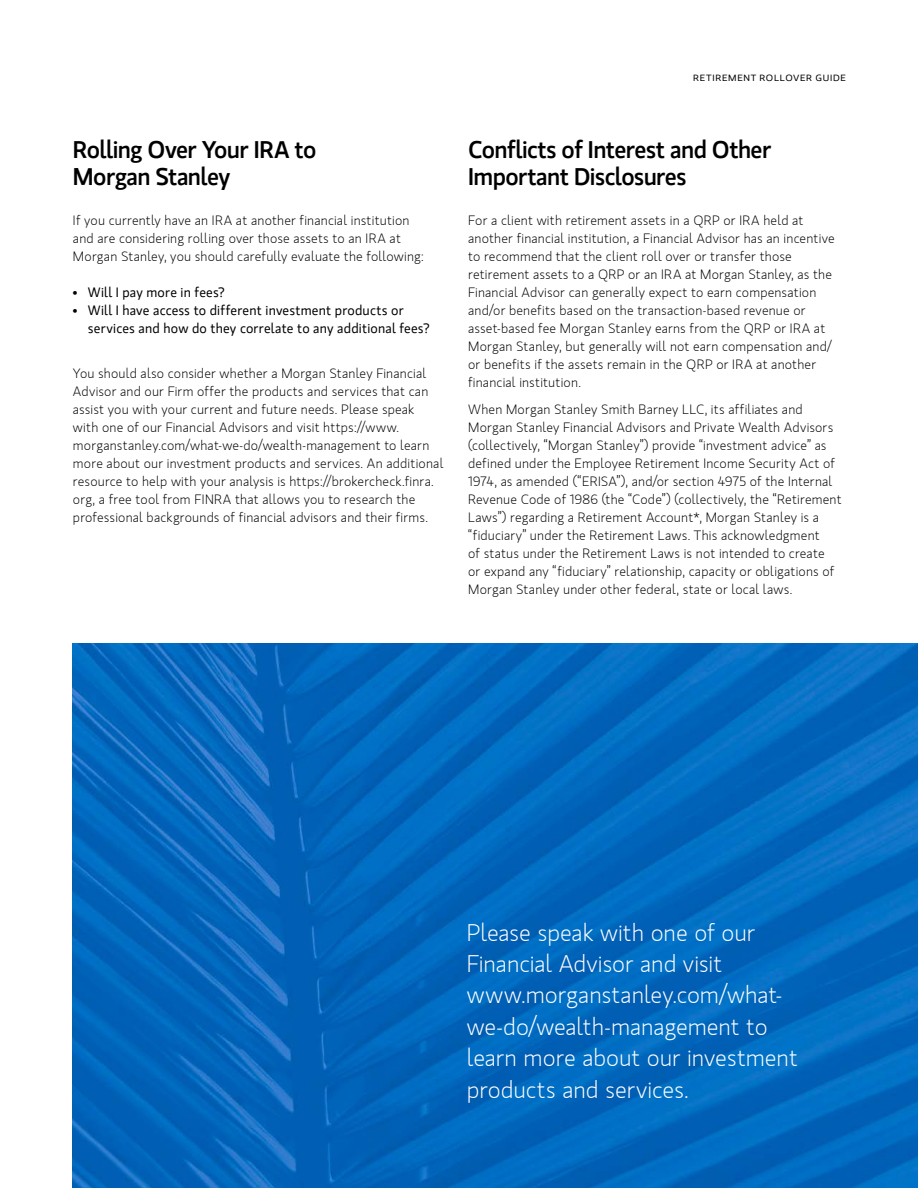
<style>
.page{position:relative;width:918px;height:1188px;background:#fff}
.page>*{position:absolute;margin:0;border:0;box-sizing:border-box;transform-origin:0 0}
.t1{font:300 24px/31.5px "MS Gloriola II Std";color:#fff}
.t2{font:500 24px/27px "MS Gloriola II Std";letter-spacing:-.025em;color:#000}
.t3{font:300 13.5px/18px "MS Gloriola II Std";letter-spacing:.015em;color:#000}
.t4{font:13.5px/18px "MS Gloriola II Std";letter-spacing:.015em;color:#000}
.t5{font:9px "MS Gloriola II Std";letter-spacing:.07em;color:#000;scale:1.1 1}
.s1{font-size:12px}
</style>
<div class="page">
<img style="left:73px;top:644px;width:845px;height:544px">
<h1 class="t2" style="left:73px;top:135px;width:245px">Rolling Over Your IRA to<br>Morgan Stanley</h1>
<p class="t3" style="left:73px;top:212px;width:352px">If you currently have an IRA at another financial institution and are considering rolling over those assets to an IRA at<br>Morgan Stanley, you should carefully evaluate the following:</p>
<p class="t4" style="left:73px;top:283px;width:153px"><span class="s1">•</span> Will I pay more in fees?</p>
<p class="t4" style="left:88px;top:301px;width:343px;text-indent:-15px"><span class="s1">•</span> Will I have access to different investment products or services and how do they correlate to any additional fees?</p>
<p class="t3" style="left:73px;top:365px;width:372px">You should also consider whether a Morgan Stanley Financial Advisor and our Firm offer the products and services that can assist you with your current and future needs. Please speak<br>with one of our Financial Advisors and visit https://www. morganstanley.com/what-we-do/wealth-management to learn more about our investment products and services. An additional resource to help with your analysis is https://brokercheck.finra. org, a free tool from FINRA that allows you to research the professional backgrounds of financial advisors and their firms.</p>
<p class="t5" style="left:693px;top:72px;width:140px">RETIREMENT ROLLOVER GUIDE</p>
<h1 class="t2" style="left:468px;top:135px;width:305px">Conflicts of Interest and Other<br>Important Disclosures</h1>
<p class="t3" style="left:468px;top:212px;width:368px">For a client with retirement assets in a QRP or IRA held at another financial institution, a Financial Advisor has an incentive to recommend that the client roll over or transfer those retirement assets to a QRP or an IRA at Morgan Stanley, as the Financial Advisor can generally expect to earn compensation and/or benefits based on the transaction-based revenue or asset-based fee Morgan Stanley earns from the QRP or IRA at Morgan Stanley, but generally will not earn compensation and/ or benefits if the assets remain in the QRP or IRA at another financial institution.</p>
<p class="t3" style="left:468px;top:401px;width:375px">When Morgan Stanley Smith Barney LLC, its affiliates and Morgan Stanley Financial Advisors and Private Wealth Advisors (collectively, “Morgan Stanley”) provide “investment advice” as defined under the Employee Retirement Income Security Act of 1974, as amended (“ERISA”), and/or section 4975 of the Internal Revenue Code of 1986 (the “Code”) (collectively, the “Retirement Laws”) regarding a Retirement Account*, Morgan Stanley is a “fiduciary” under the Retirement Laws. This acknowledgment<br>of status under the Retirement Laws is not intended to create<br>or expand any “fiduciary” relationship, capacity or obligations of Morgan Stanley under other federal, state or local laws.</p>
<h1 class="t1" style="left:467px;top:917px;width:332px">Please speak with one of our<br>Financial Advisor and visit www.morganstanley.com/what&shy;we-do/wealth-management to learn more about our investment products and services.</h1>
</div>
